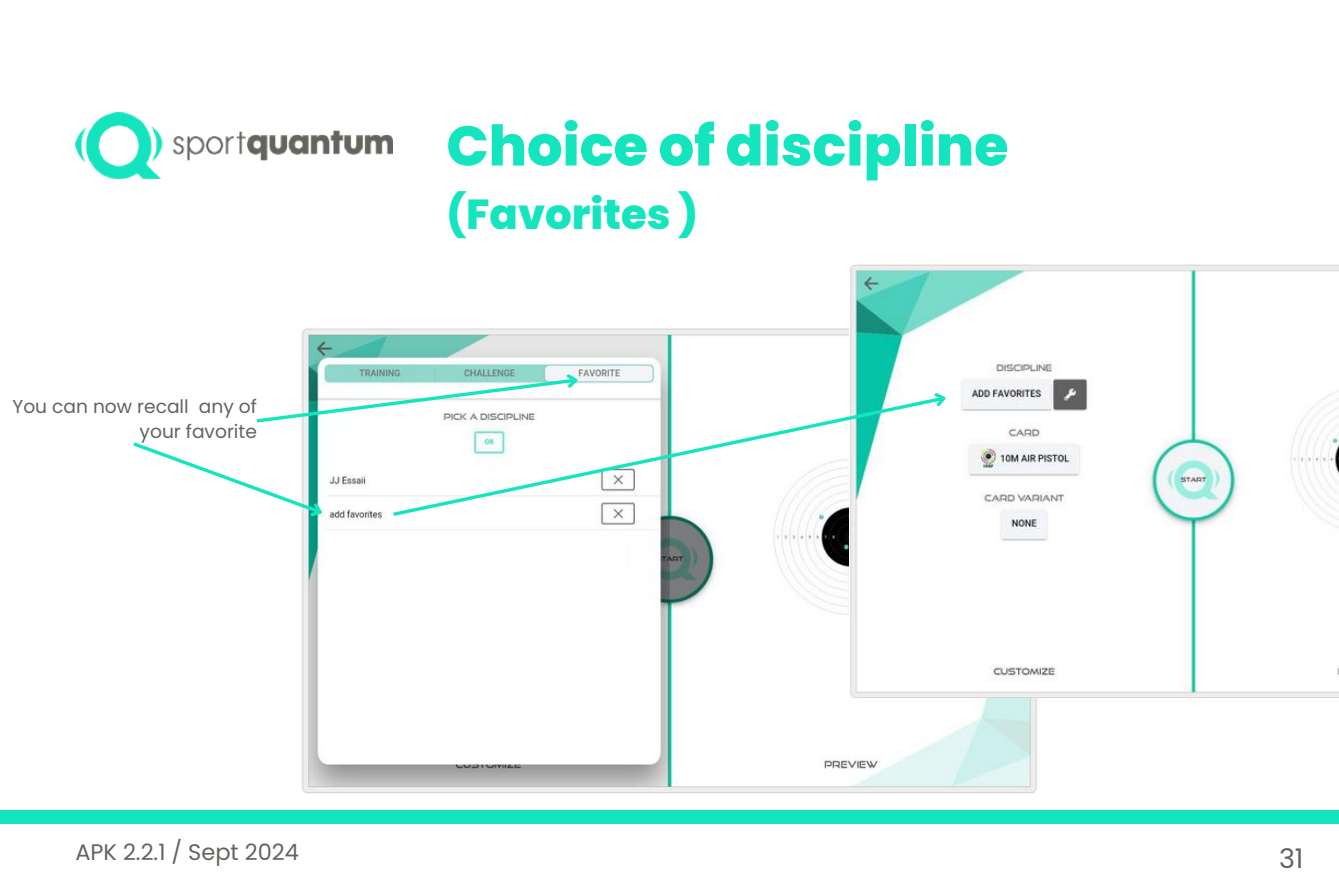
<style>
.page{position:relative;width:1339px;height:893px;background:#fff}
.page>*{position:absolute;margin:0;border:0;box-sizing:border-box;transform-origin:0 0}
.t1{font:800 55.8px "Poppins";color:#14e5bf}
.t2{font:800 41.85px "Poppins";color:#14e5bf}
.t3{font:27px "Poppins";color:#64645f}
.t4{font:22.5px "Poppins";color:#64645f}
.t5{font:18.68px/25px "Poppins";color:#64645f;text-align:right}
</style>
<div class="page">
<div style="left:0;top:810px;width:1339px;height:13px;background:#14e5bf"></div>
<img style="left:75px;top:112px;width:318px;height:66px">
<img style="left:300px;top:327px;width:737px;height:466px">
<svg style="left:256px;top:370px;width:326px;height:55px"></svg>
<svg style="left:133px;top:439px;width:196px;height:84px"></svg>
<img style="left:849px;top:264px;width:490px;height:434px">
<svg style="left:390px;top:394px;width:558px;height:124px"></svg>
<svg style="left:930px;top:387px;width:21px;height:23px"></svg>
<p class="t5" style="left:12px;top:394px;width:246px">You can now recall any of your favorite</p>
<h1 class="t1" style="left:446px;top:107px;width:564px">Choice of discipline</h1>
<h2 class="t2" style="left:446px;top:185px;width:253px">(Favorites )</h2>
<p class="t4" style="left:75px;top:836px;width:225px">APK 2.2.1 / Sept 2024</p>
<h3 class="t3" style="left:1279px;top:839px;width:26px">31</h3>
</div>
